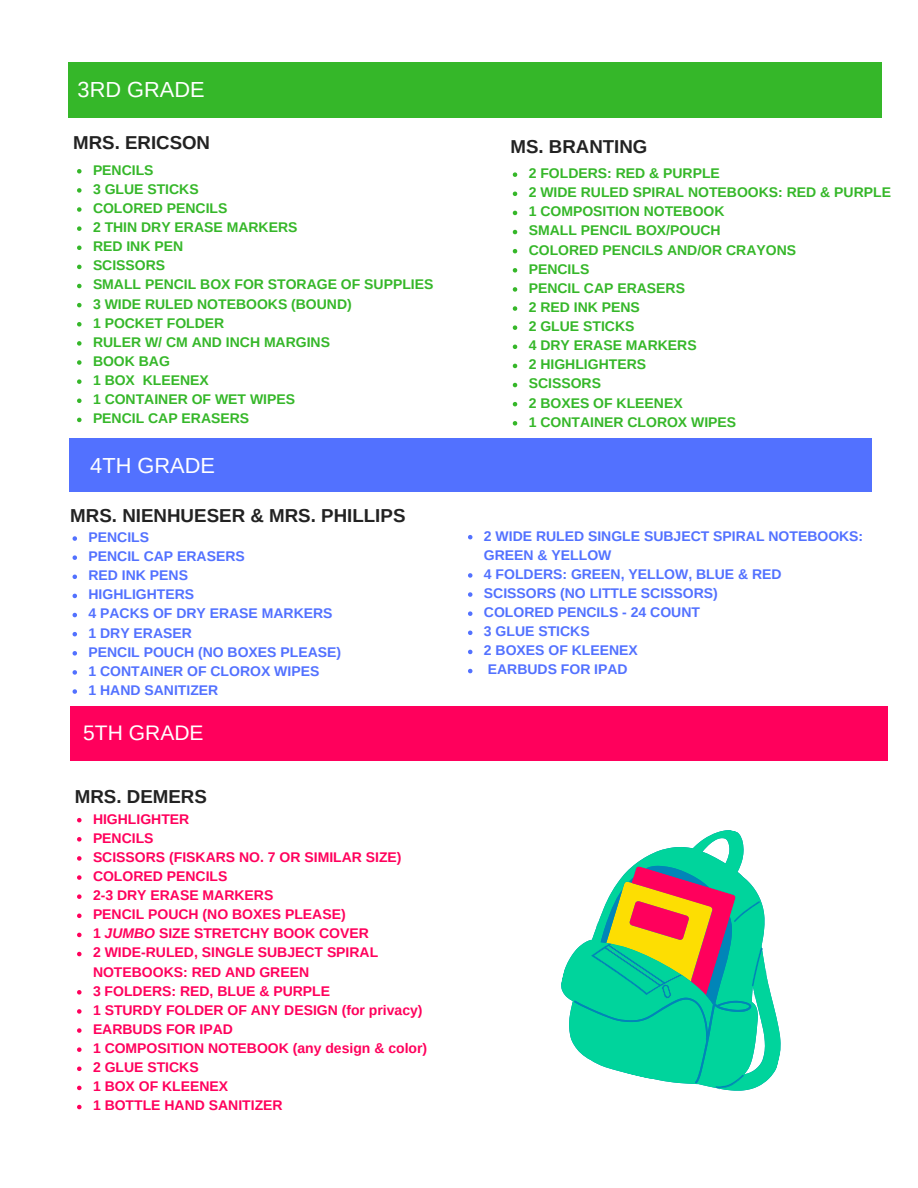
<style>
.page{position:relative;width:918px;height:1188px;background:#fff}
.page>*{position:absolute;margin:0;border:0;box-sizing:border-box;transform-origin:0 0}
.t1{font:21.75px "Arimo";color:#fff}
.t2{font:21px "Arimo";color:#fff}
.t3{font:700 18.75px "Arimo";color:#222}
.t4{font:700 13.95px "Arimo";color:#35b729}
.t5{font:700 13.95px/19.2px "Arimo";color:#ff005c}
.t6{font:700 13.95px/19.2px "Arimo";color:#5271ff}
.s1{font-style:italic}
</style>
<div class="page">
<svg style="left:77px;top:169px;width:5px;height:5px"></svg>
<svg style="left:77px;top:188px;width:5px;height:5px"></svg>
<svg style="left:77px;top:207px;width:5px;height:5px"></svg>
<svg style="left:77px;top:226px;width:5px;height:5px"></svg>
<svg style="left:77px;top:246px;width:5px;height:4px"></svg>
<svg style="left:77px;top:265px;width:5px;height:4px"></svg>
<svg style="left:77px;top:284px;width:5px;height:4px"></svg>
<svg style="left:77px;top:303px;width:5px;height:4px"></svg>
<svg style="left:77px;top:322px;width:5px;height:5px"></svg>
<svg style="left:77px;top:341px;width:5px;height:5px"></svg>
<svg style="left:77px;top:360px;width:5px;height:5px"></svg>
<svg style="left:77px;top:379px;width:5px;height:5px"></svg>
<svg style="left:77px;top:399px;width:5px;height:4px"></svg>
<svg style="left:77px;top:418px;width:5px;height:4px"></svg>
<svg style="left:513px;top:172px;width:4px;height:5px"></svg>
<svg style="left:513px;top:192px;width:4px;height:4px"></svg>
<svg style="left:513px;top:211px;width:4px;height:4px"></svg>
<svg style="left:513px;top:230px;width:4px;height:4px"></svg>
<svg style="left:513px;top:249px;width:4px;height:4px"></svg>
<svg style="left:513px;top:268px;width:4px;height:5px"></svg>
<svg style="left:513px;top:287px;width:4px;height:5px"></svg>
<svg style="left:513px;top:306px;width:4px;height:5px"></svg>
<svg style="left:513px;top:325px;width:4px;height:5px"></svg>
<svg style="left:513px;top:345px;width:4px;height:4px"></svg>
<svg style="left:513px;top:364px;width:4px;height:4px"></svg>
<svg style="left:513px;top:383px;width:4px;height:4px"></svg>
<svg style="left:513px;top:402px;width:4px;height:4px"></svg>
<svg style="left:513px;top:421px;width:4px;height:5px"></svg>
<svg style="left:73px;top:536px;width:4px;height:5px"></svg>
<svg style="left:73px;top:555px;width:4px;height:5px"></svg>
<svg style="left:73px;top:575px;width:4px;height:4px"></svg>
<svg style="left:73px;top:594px;width:4px;height:4px"></svg>
<svg style="left:73px;top:613px;width:4px;height:4px"></svg>
<svg style="left:73px;top:632px;width:4px;height:4px"></svg>
<svg style="left:73px;top:651px;width:4px;height:5px"></svg>
<svg style="left:73px;top:670px;width:4px;height:5px"></svg>
<svg style="left:73px;top:689px;width:4px;height:5px"></svg>
<div style="left:822px;top:439px;width:50px;height:53px;background:#5271ff"></div>
<div style="left:118px;top:439px;width:704px;height:53px;background:#5271ff"></div>
<div style="left:69px;top:439px;width:49px;height:53px;background:#5271ff"></div>
<div style="left:832px;top:63px;width:50px;height:55px;background:#35b729"></div>
<div style="left:119px;top:63px;width:713px;height:55px;background:#35b729"></div>
<div style="left:69px;top:63px;width:50px;height:55px;background:#35b729"></div>
<svg style="left:468px;top:535px;width:4px;height:4px"></svg>
<svg style="left:468px;top:573px;width:4px;height:5px"></svg>
<svg style="left:468px;top:592px;width:4px;height:5px"></svg>
<svg style="left:468px;top:611px;width:4px;height:5px"></svg>
<svg style="left:468px;top:631px;width:4px;height:4px"></svg>
<svg style="left:468px;top:650px;width:4px;height:4px"></svg>
<svg style="left:468px;top:669px;width:4px;height:4px"></svg>
<svg style="left:77px;top:818px;width:5px;height:4px"></svg>
<svg style="left:77px;top:837px;width:5px;height:5px"></svg>
<svg style="left:77px;top:856px;width:5px;height:5px"></svg>
<svg style="left:77px;top:875px;width:5px;height:5px"></svg>
<svg style="left:77px;top:894px;width:5px;height:5px"></svg>
<svg style="left:77px;top:914px;width:5px;height:4px"></svg>
<svg style="left:77px;top:933px;width:5px;height:4px"></svg>
<svg style="left:77px;top:952px;width:5px;height:4px"></svg>
<svg style="left:77px;top:990px;width:5px;height:5px"></svg>
<svg style="left:77px;top:1009px;width:5px;height:5px"></svg>
<svg style="left:77px;top:1028px;width:5px;height:5px"></svg>
<svg style="left:77px;top:1047px;width:5px;height:5px"></svg>
<svg style="left:77px;top:1067px;width:5px;height:4px"></svg>
<svg style="left:77px;top:1086px;width:5px;height:4px"></svg>
<svg style="left:77px;top:1105px;width:5px;height:4px"></svg>
<div style="left:837px;top:706px;width:51px;height:54px;background:#ff005c"></div>
<div style="left:121px;top:706px;width:716px;height:54px;background:#ff005c"></div>
<div style="left:70px;top:706px;width:51px;height:54px;background:#ff005c"></div>
<svg style="left:561px;top:830px;width:220px;height:248px"></svg>
<svg style="left:562px;top:860px;width:208px;height:231px"></svg>
<p class="t1" style="left:78px;top:77px;width:129px">3RD GRADE</p>
<p class="t3" style="left:73px;top:133px;width:138px">MRS. ERICSON</p>
<p class="t4" style="left:93px;top:162px;width:62px">PENCILS</p>
<p class="t4" style="left:93px;top:181px;width:107px">3 GLUE STICKS</p>
<p class="t4" style="left:93px;top:200px;width:136px">COLORED PENCILS</p>
<p class="t4" style="left:93px;top:219px;width:206px">2 THIN DRY ERASE MARKERS</p>
<p class="t4" style="left:93px;top:239px;width:92px">RED INK PEN</p>
<p class="t4" style="left:93px;top:258px;width:74px">SCISSORS</p>
<p class="t4" style="left:93px;top:277px;width:342px">SMALL PENCIL BOX FOR STORAGE OF SUPPLIES</p>
<p class="t4" style="left:93px;top:296px;width:260px">3 WIDE RULED NOTEBOOKS (BOUND)</p>
<p class="t4" style="left:93px;top:315px;width:133px">1 POCKET FOLDER</p>
<p class="t4" style="left:93px;top:334px;width:239px">RULER W/ CM AND INCH MARGINS</p>
<p class="t4" style="left:93px;top:353px;width:78px">BOOK BAG</p>
<p class="t4" style="left:93px;top:372px;width:117px">1 BOX KLEENEX</p>
<p class="t4" style="left:93px;top:392px;width:204px">1 CONTAINER OF WET WIPES</p>
<p class="t4" style="left:93px;top:411px;width:158px">PENCIL CAP ERASERS</p>
<p class="t1" style="left:90px;top:453px;width:126px">4TH GRADE</p>
<p class="t3" style="left:70px;top:505px;width:337px">MRS. NIENHUESER &amp; MRS. PHILLIPS</p>
<p class="t6" style="left:89px;top:527px;width:62px">PENCILS</p>
<p class="t6" style="left:89px;top:547px;width:158px">PENCIL CAP ERASERS</p>
<p class="t6" style="left:89px;top:566px;width:101px">RED INK PENS</p>
<p class="t6" style="left:89px;top:585px;width:107px">HIGHLIGHTERS</p>
<p class="t6" style="left:89px;top:604px;width:246px">4 PACKS OF DRY ERASE MARKERS</p>
<p class="t6" style="left:89px;top:623px;width:105px">1 DRY ERASER</p>
<p class="t6" style="left:89px;top:642px;width:254px">PENCIL POUCH (NO BOXES PLEASE)</p>
<p class="t6" style="left:89px;top:661px;width:232px">1 CONTAINER OF CLOROX WIPES</p>
<p class="t6" style="left:89px;top:680px;width:131px">1 HAND SANITIZER</p>
<p class="t2" style="left:83px;top:721px;width:122px">5TH GRADE</p>
<p class="t3" style="left:75px;top:786px;width:134px">MRS. DEMERS</p>
<p class="t5" style="left:93px;top:809px;width:98px">HIGHLIGHTER</p>
<p class="t5" style="left:93px;top:828px;width:62px">PENCILS</p>
<p class="t5" style="left:93px;top:847px;width:310px">SCISSORS (FISKARS NO. 7 OR SIMILAR SIZE)</p>
<p class="t5" style="left:93px;top:866px;width:136px">COLORED PENCILS</p>
<p class="t5" style="left:93px;top:886px;width:182px">2-3 DRY ERASE MARKERS</p>
<p class="t5" style="left:93px;top:905px;width:254px">PENCIL POUCH (NO BOXES PLEASE)</p>
<p class="t5" style="left:93px;top:924px;width:277px">1 <span class="s1">JUMBO</span> SIZE STRETCHY BOOK COVER</p>
<p class="t5" style="left:93px;top:943px;width:287px">2 WIDE-RULED, SINGLE SUBJECT SPIRAL<br>NOTEBOOKS: RED AND GREEN</p>
<p class="t5" style="left:93px;top:981px;width:239px">3 FOLDERS: RED, BLUE &amp; PURPLE</p>
<p class="t5" style="left:93px;top:1000px;width:331px">1 STURDY FOLDER OF ANY DESIGN (for privacy)</p>
<p class="t5" style="left:93px;top:1019px;width:141px">EARBUDS FOR IPAD</p>
<p class="t5" style="left:93px;top:1039px;width:336px">1 COMPOSITION NOTEBOOK (any design &amp; color)</p>
<p class="t5" style="left:93px;top:1058px;width:107px">2 GLUE STICKS</p>
<p class="t5" style="left:93px;top:1077px;width:137px">1 BOX OF KLEENEX</p>
<p class="t5" style="left:93px;top:1096px;width:191px">1 BOTTLE HAND SANITIZER</p>
<p class="t3" style="left:511px;top:136px;width:138px">MS. BRANTING</p>
<p class="t4" style="left:529px;top:165px;width:193px">2 FOLDERS: RED &amp; PURPLE</p>
<p class="t4" style="left:529px;top:185px;width:364px">2 WIDE RULED SPIRAL NOTEBOOKS: RED &amp; PURPLE</p>
<p class="t4" style="left:529px;top:204px;width:197px">1 COMPOSITION NOTEBOOK</p>
<p class="t4" style="left:529px;top:223px;width:194px">SMALL PENCIL BOX/POUCH</p>
<p class="t4" style="left:529px;top:242px;width:269px">COLORED PENCILS AND/OR CRAYONS</p>
<p class="t4" style="left:529px;top:261px;width:62px">PENCILS</p>
<p class="t4" style="left:529px;top:280px;width:158px">PENCIL CAP ERASERS</p>
<p class="t4" style="left:529px;top:299px;width:113px">2 RED INK PENS</p>
<p class="t4" style="left:529px;top:318px;width:107px">2 GLUE STICKS</p>
<p class="t4" style="left:529px;top:338px;width:169px">4 DRY ERASE MARKERS</p>
<p class="t4" style="left:529px;top:357px;width:119px">2 HIGHLIGHTERS</p>
<p class="t4" style="left:529px;top:376px;width:74px">SCISSORS</p>
<p class="t4" style="left:529px;top:395px;width:155px">2 BOXES OF KLEENEX</p>
<p class="t4" style="left:529px;top:414px;width:209px">1 CONTAINER CLOROX WIPES</p>
<p class="t6" style="left:484px;top:526px;width:381px">2 WIDE RULED SINGLE SUBJECT SPIRAL NOTEBOOKS:<br>GREEN &amp; YELLOW</p>
<p class="t6" style="left:484px;top:564px;width:299px">4 FOLDERS: GREEN, YELLOW, BLUE &amp; RED</p>
<p class="t6" style="left:484px;top:583px;width:236px">SCISSORS (NO LITTLE SCISSORS)</p>
<p class="t6" style="left:484px;top:603px;width:218px">COLORED PENCILS - 24 COUNT</p>
<p class="t6" style="left:484px;top:622px;width:107px">3 GLUE STICKS</p>
<p class="t6" style="left:484px;top:641px;width:155px">2 BOXES OF KLEENEX</p>
<p class="t6" style="left:488px;top:660px;width:141px">EARBUDS FOR IPAD</p>
</div>
